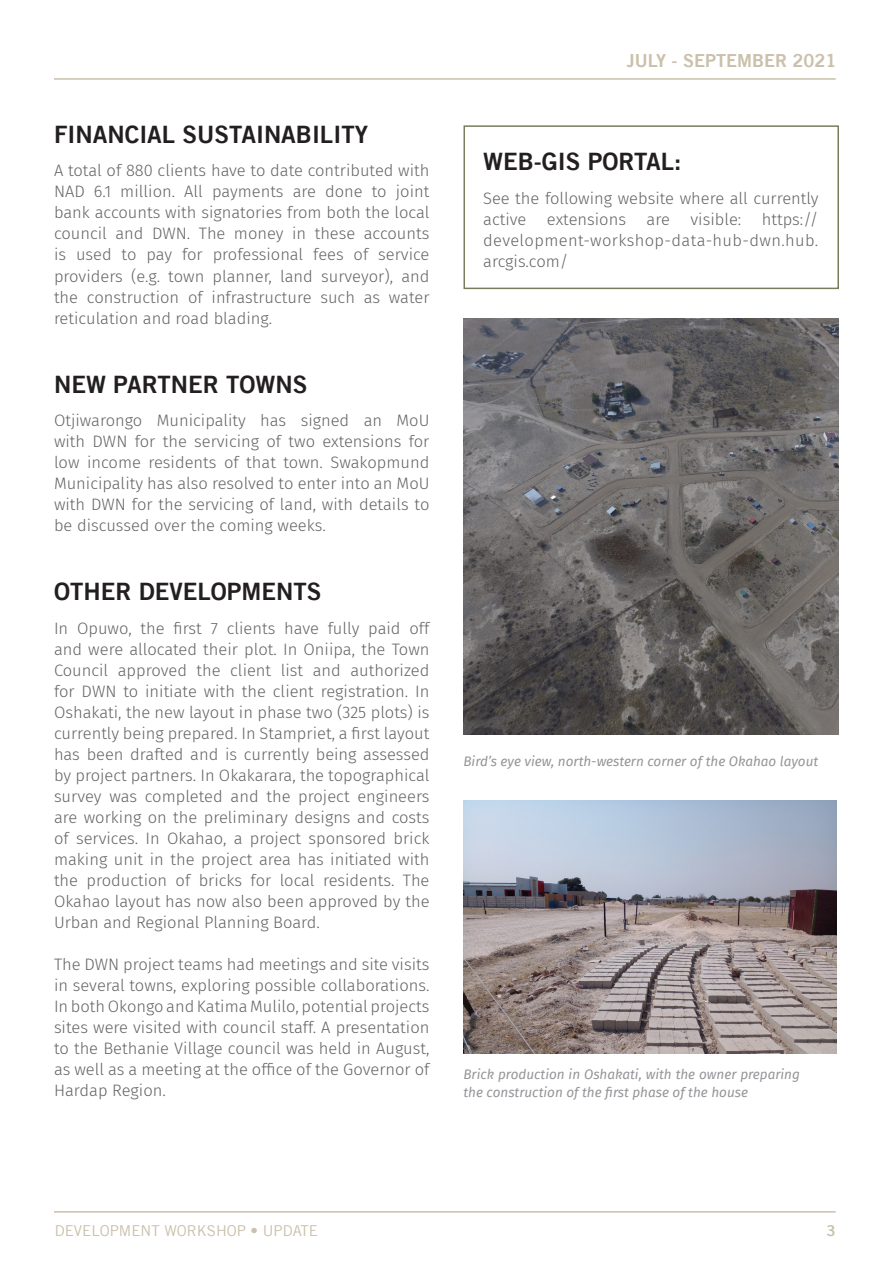
<style>
.page{position:relative;width:893px;height:1263px;background:#fff}
.page>*{position:absolute;margin:0;border:0;box-sizing:border-box;transform-origin:0 0}
.t1{font:24px "Trade Gothic LT Bold Two";color:#231f20}
.t2{font:18px "Trade Gothic LT Bold Two";color:#cac0ab}
.body_copy{font:300 16.5px/21px "Fira Sans";color:#636366;text-align:justify}
.t3{font:15px "Trade Gothic LT";color:#cac0ab}
.t4{font:15px "Trade Gothic LT Bold Two";color:#cac0ab}
.t5{font:italic 13.5px/18px "Fira Sans";color:#939598}
</style>
<div class="page">
<hr style="left:54px;top:1211px;width:782px;height:1px;background:#cac0ab">
<hr style="left:54px;top:78px;width:782px;height:2px;background:#cac0ab">
<div style="left:463px;top:125px;width:376px;height:164px;border:2px solid #797d5d"></div>
<img style="left:463px;top:318px;width:376px;height:417px">
<img style="left:463px;top:800px;width:374px;height:253px">
<p class="t1" style="left:54px;top:119px;width:315px">FINANCIAL SUSTAINABILITY</p>
<p class="body_copy" style="left:54px;top:160px;width:377px">A total of 880 clients have to date contributed with NAD 6.1 million. All payments are done to joint bank accounts with signatories from both the local council and DWN. The money in these accounts is used to pay for professional fees of service providers (e.g. town planner, land surveyor), and the construction of infrastructure such as water reticulation and road blading.</p>
<p class="t1" style="left:54px;top:369px;width:255px">NEW PARTNER TOWNS</p>
<p class="body_copy" style="left:54px;top:410px;width:377px">Otjiwarongo Municipality has signed an MoU with DWN for the servicing of two extensions for low income residents of that town. Swakopmund Municipality has also resolved to enter into an MoU with DWN for the servicing of land, with details to be discussed over the coming weeks.</p>
<p class="t1" style="left:54px;top:577px;width:269px">OTHER DEVELOPMENTS</p>
<p class="body_copy" style="left:54px;top:618px;width:377px">In Opuwo, the first 7 clients have fully paid off and were allocated their plot. In Oniipa, the Town Council approved the client list and authorized for DWN to initiate with the client registration. In Oshakati, the new layout in phase two (325 plots) is currently being prepared. In Stampriet, a first layout has been drafted and is currently being assessed by project partners. In Okakarara, the topographical survey was completed and the project engineers are working on the preliminary designs and costs of services. In Okahao, a project sponsored brick making unit in the project area has initiated with the production of bricks for local residents. The Okahao layout has now also been approved by the Urban and Regional Planning Board.</p>
<p class="body_copy" style="left:54px;top:954px;width:377px">The DWN project teams had meetings and site visits in several towns, exploring possible collaborations.<br>In both Okongo and Katima Mulilo, potential projects sites were visited with council staff. A presentation to the Bethanie Village council was held in August, as well as a meeting at the office of the Governor of Hardap Region.</p>
<p class="t2" style="left:627px;top:49px;width:211px">JULY - SEPTEMBER 2021</p>
<p class="t1" style="left:483px;top:147px;width:200px">WEB-GIS PORTAL:</p>
<p class="body_copy" style="left:483px;top:187px;width:337px">See the following website where all currently active extensions are visible: https:// development-workshop-data-hub-dwn.hub. arcgis.com/</p>
<p class="t5" style="left:463px;top:752px;width:356px">Bird’s eye view, north-western corner of the Okahao layout</p>
<p class="t5" style="left:463px;top:1064px;width:338px">Brick production in Oshakati, with the owner preparing the construction of the first phase of the house</p>
<p class="t3" style="left:55px;top:1221px;width:265px">DEVELOPMENT WORKSHOP • UPDATE</p>
<p class="t4" style="left:826px;top:1221px;width:11px">3</p>
</div>
